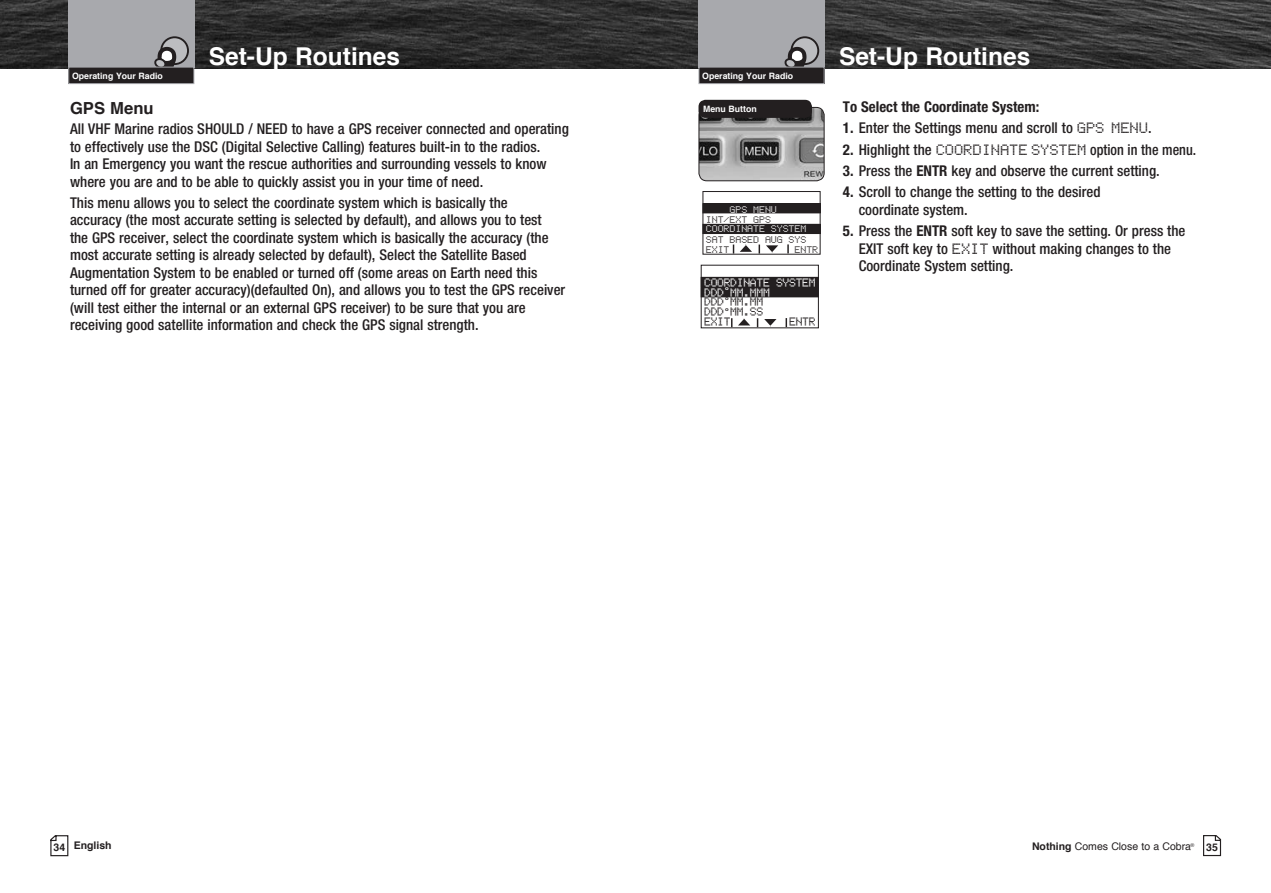
<style>
.page{position:relative;width:1271px;height:893px;background:#fff}
.page>*{position:absolute;margin:0;border:0;box-sizing:border-box;transform-origin:0 0}
.t1{font:700 24.5px "Helvetica";color:#fff}
.Subhead_2{font:700 16.62px "Helvetica";color:#231f20}
.Body_Condensed{font:500 condensed 14.88px/17.5px "Helvetica Neue LT Std";color:#231f20}
.Subhead_3{font:700 condensed 14.88px "Helvetica Neue LT Std";color:#231f20}
.t2{font:10.67px/10px "Bubbledot ICG Fine Positive";color:#231f20}
.t3{font:10.67px/19.6px "Electronic Highway Sign";color:#fff}
.t4{font:10.67px "Electronic Highway Sign";color:#231f20}
.t5{font:10.5px "Helvetica";color:#231f20}
.body{font:700 10.5px "Helvetica";letter-spacing:-.005em;color:#231f20}
.t6{font:700 8.75px "Helvetica";color:#fff}
.t7{font:700 5.08px "Arial";color:#231f20;scale:1.15 1}
.t8{font:700 5.08px "Arial";color:#fff;scale:1.15 1}
.s1{color:#fff}
.s2{color:#231f20}
.s3{font-weight:700}
.s4{font-family:"Bubbledot ICG Fine Positive";font-weight:400;font-stretch:normal;font-size:16.62px}
</style>
<div class="page">
<svg style="left:50px;top:835px;width:19px;height:21px"></svg>
<img style="left:0;top:0;width:635px;height:68px">
<div style="left:68px;top:0;width:126px;height:68px;background:#a8a9ad"></div>
<svg style="left:161px;top:37px;width:27px;height:27px"></svg>
<div style="left:160px;top:36px;width:29px;height:29px;border:2px solid #231f20;border-radius:50%"></div>
<svg style="left:154px;top:47px;width:22px;height:20px"></svg>
<div style="left:69px;top:67px;width:125px;height:17px;background:#231f20"></div>
<div style="left:68px;top:67px;width:126px;height:17px;border:1px solid #a8a9ad"></div>
<svg style="left:635px;top:0;width:635px;height:68px;background:#383838"></svg>
<svg style="left:1203px;top:835px;width:18px;height:21px"></svg>
<div style="left:698px;top:0;width:126px;height:68px;background:#a8a9ad"></div>
<svg style="left:791px;top:37px;width:27px;height:27px"></svg>
<div style="left:790px;top:36px;width:29px;height:29px;border:2px solid #231f20;border-radius:50%"></div>
<svg style="left:784px;top:47px;width:22px;height:20px"></svg>
<div style="left:699px;top:67px;width:125px;height:17px;background:#231f20"></div>
<div style="left:698px;top:67px;width:126px;height:17px;border:1px solid #a8a9ad"></div>
<svg style="left:785px;top:318px;width:2px;height:9px"></svg>
<div style="left:701px;top:277px;width:117px;height:9px;background:#231f20"></div>
<div style="left:701px;top:277px;width:117px;height:10px;border:1px solid #231f20"></div>
<svg style="left:764px;top:319px;width:12px;height:7px"></svg>
<svg style="left:738px;top:318px;width:12px;height:7px"></svg>
<div style="left:701px;top:288px;width:117px;height:9px;background:#231f20"></div>
<div style="left:701px;top:287px;width:117px;height:10px;border:1px solid #231f20"></div>
<div style="left:702px;top:191px;width:118px;height:63px;border:1px solid #231f20"></div>
<svg style="left:758px;top:244px;width:2px;height:9px"></svg>
<svg style="left:787px;top:244px;width:2px;height:9px"></svg>
<div style="left:703px;top:204px;width:117px;height:9px;background:#231f20"></div>
<div style="left:702px;top:203px;width:118px;height:10px;border:1px solid #231f20"></div>
<svg style="left:766px;top:245px;width:12px;height:8px"></svg>
<svg style="left:733px;top:244px;width:19px;height:9px"></svg>
<div style="left:703px;top:224px;width:117px;height:9px;background:#231f20"></div>
<div style="left:702px;top:224px;width:118px;height:10px;border:1px solid #231f20"></div>
<img style="left:700px;top:107px;width:124px;height:74px">
<div style="left:698px;top:107px;width:126px;height:74px;border:1px solid #231f20;border-radius:8px"></div>
<div style="left:698px;top:100px;width:114px;height:18px;background:#231f20;border-radius:7px"></div>
<svg style="left:0;top:0;width:6px;height:6px"></svg>
<svg style="left:1264px;top:0;width:7px;height:6px"></svg>
<p class="t1" style="left:209px;top:37px;width:193px">Set-Up Routines</p>
<p class="t1" style="left:839px;top:37px;width:193px">Set-Up Routines</p>
<p class="t6" style="left:72px;top:69px;width:92px">Operating Your Radio</p>
<p class="t6" style="left:702px;top:69px;width:92px">Operating Your Radio</p>
<p class="Subhead_2" style="left:70px;top:95px;width:85px">GPS Menu</p>
<p class="Body_Condensed" style="left:70px;top:120px;width:500px">All VHF Marine radios SHOULD / NEED to have a GPS receiver connected and operating to effectively use the DSC (Digital Selective Calling) features built-in to the radios.<br>In an Emergency you want the rescue authorities and surrounding vessels to know where you are and to be able to quickly assist you in your time of need.</p>
<p class="Body_Condensed" style="left:70px;top:194px;width:497px">This menu allows you to select the coordinate system which is basically the<br>accuracy (the most accurate setting is selected by default), and allows you to test<br>the GPS receiver, select the coordinate system which is basically the accuracy (the most accurate setting is already selected by default), Select the Satellite Based Augmentation System to be enabled or turned off (some areas on Earth need this turned off for greater accuracy)(defaulted On), and allows you to test the GPS receiver (will test either the internal or an external GPS receiver) to be sure that you are receiving good satellite information and check the GPS signal strength.</p>
<p class="t6" style="left:703px;top:102px;width:55px">Menu Button</p>
<p class="t2" style="left:706px;top:204px;width:102px;text-indent:24px"><span class="s1">GPS MENU<br></span>INT/EXT GPS<br><span class="s1">COORDINATE SYSTEM<br></span>SAT BASED AUG SYS</p>
<p class="t2" style="left:706px;top:244px;width:25px">EXIT</p>
<p class="t2" style="left:794px;top:244px;width:25px">ENTR</p>
<p class="t3" style="left:704px;top:273px;width:113px">COORDINATE SYSTEM<br><span class="s2">DDD MM.MM</span></p>
<p class="t4" style="left:704px;top:307px;width:60px">DDD MM.SS</p>
<p class="t8" style="left:725px;top:284px;width:5px">o</p>
<p class="t3" style="left:704px;top:283px;width:67px">DDD MM.MMM</p>
<p class="t7" style="left:725px;top:305px;width:5px">o</p>
<p class="t7" style="left:725px;top:295px;width:5px">o</p>
<p class="t4" style="left:704px;top:317px;width:28px">EXIT</p>
<p class="t4" style="left:789px;top:317px;width:28px">ENTR</p>
<p class="Subhead_3" style="left:843px;top:98px;width:198px">To Select the Coordinate System:</p>
<p class="Body_Condensed" style="left:843px;top:119px;width:310px"><span class="s3">1.</span> Enter the Settings menu and scroll to <span class="s4">GPS MENU</span>.</p>
<p class="Body_Condensed" style="left:843px;top:140px;width:355px"><span class="s3">2.</span> Highlight the <span class="s4">COORDINATE SYSTEM</span> option in the menu.</p>
<p class="Body_Condensed" style="left:843px;top:162px;width:318px"><span class="s3">3.</span> Press the <span class="s3">ENTR</span> key and observe the current setting.</p>
<p class="Body_Condensed" style="left:858px;top:183px;width:243px;text-indent:-16px"><span class="s3">4.</span> Scroll to change the setting to the desired coordinate system.</p>
<p class="Body_Condensed" style="left:858px;top:222px;width:328px;text-indent:-16px"><span class="s3">5.</span> Press the <span class="s3">ENTR</span> soft key to save the setting. Or press the<br>EXIT soft key to <span class="s4">EXIT</span> without making changes to the<br>Coordinate System setting.</p>
<p class="body" style="left:54px;top:838px;width:13px">34</p>
<p class="body" style="left:74px;top:836px;width:39px">English</p>
<p class="t5" style="left:1032px;top:838px;width:164px"><span class="s3">Nothing</span> Comes Close to a Cobra<sup>®</sup></p>
<p class="body" style="left:1206px;top:838px;width:13px">35</p>
</div>
